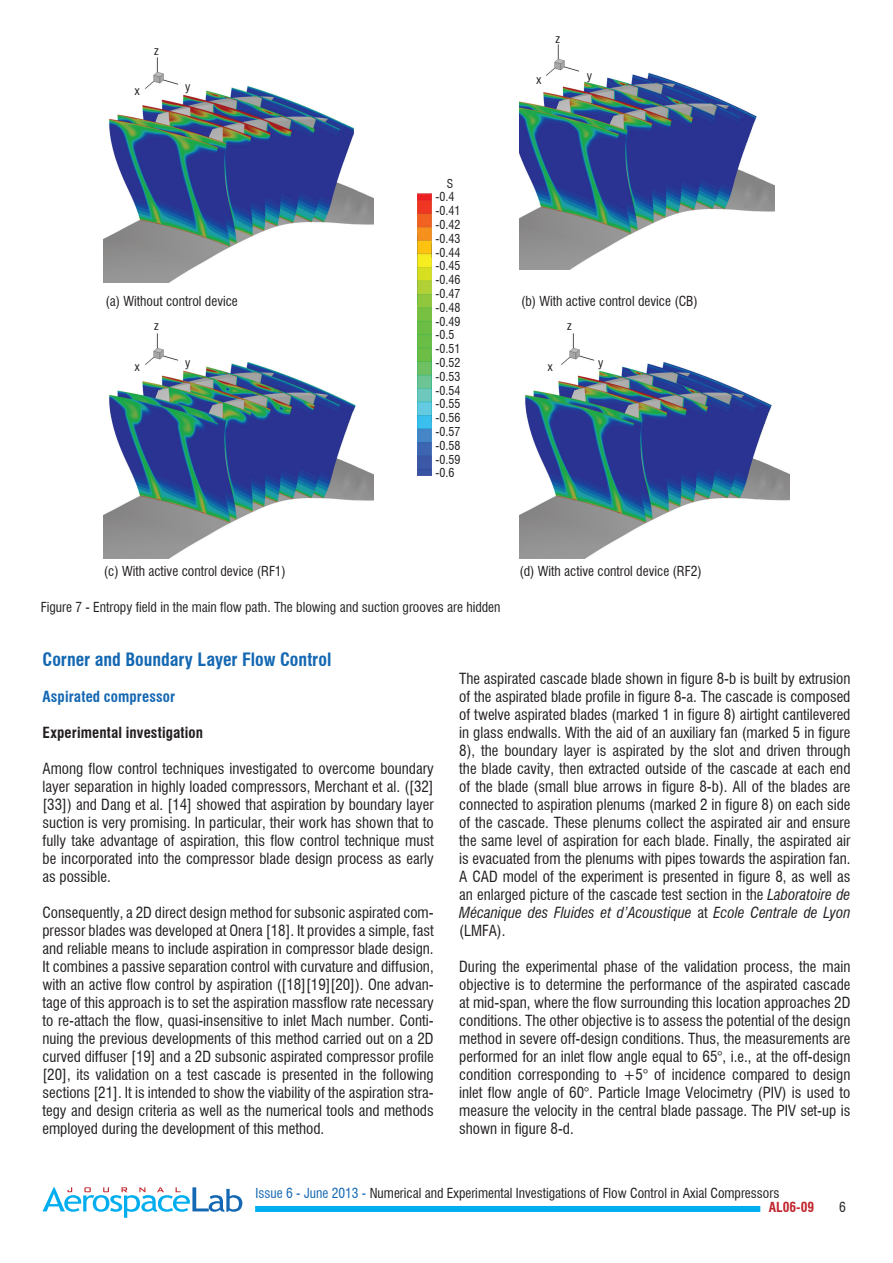
<style>
.page{position:relative;width:893px;height:1263px;background:#fff}
.page>*{position:absolute;margin:0;border:0;box-sizing:border-box;transform-origin:0 0}
.t1{font:700 condensed 18px "Swiss 721 BT";color:#1468b3}
.t2{font:condensed 15px/18px "Swiss 721 BT";color:#231f20;text-align:justify}
.t3{font:700 condensed 15px "Swiss 721 BT";letter-spacing:.01em;color:#231f20}
.t4{font:700 condensed 15px "Swiss 721 BT";letter-spacing:.01em;color:#1468b3}
.t5{font:condensed 13.5px/14.1px "Swiss 721 BT";color:#231f20}
.t6{font:condensed 12px/13.8px "Swiss 721 BT";color:#231f20;text-align:center}
.s1{font-style:italic}
.s2{color:#1468b3}
.s3{font-weight:700;color:#c0262d}
</style>
<div class="page">
<div style="left:255px;top:1206px;width:505px;height:6px;background:#00aeef"></div>
<svg style="left:43px;top:1187px;width:199px;height:31px"></svg>
<img style="left:103px;top:57px;width:270px;height:226px">
<img style="left:520px;top:44px;width:254px;height:226px">
<img style="left:103px;top:333px;width:270px;height:226px">
<img style="left:520px;top:333px;width:270px;height:226px">
<img style="left:418px;top:193px;width:13px;height:282px">
<p class="t6" style="left:135px;top:84px;width:6px">x</p>
<p class="t6" style="left:154px;top:43px;width:6px">z</p>
<p class="t6" style="left:185px;top:80px;width:7px">y</p>
<p class="t6" style="left:536px;top:73px;width:6px">x</p>
<p class="t6" style="left:556px;top:32px;width:6px">z</p>
<p class="t6" style="left:587px;top:69px;width:7px">y</p>
<p class="t6" style="left:435px;top:176px;width:26px">S -0.4 -0.41 -0.42 -0.43 -0.44 -0.45 -0.46 -0.47 -0.48 -0.49 -0.5 -0.51 -0.52 -0.53 -0.54 -0.55 -0.56 -0.57 -0.58 -0.59 -0.6</p>
<p class="t5" style="left:106px;top:294px;width:134px">(a) Without control device</p>
<p class="t5" style="left:521px;top:294px;width:178px">(b) With active control device (CB)</p>
<p class="t6" style="left:567px;top:319px;width:6px">z</p>
<p class="t6" style="left:154px;top:319px;width:6px">z</p>
<p class="t6" style="left:598px;top:355px;width:7px">y</p>
<p class="t6" style="left:185px;top:355px;width:7px">y</p>
<p class="t6" style="left:548px;top:360px;width:6px">x</p>
<p class="t6" style="left:135px;top:360px;width:6px">x</p>
<p class="t5" style="left:104px;top:564px;width:184px">(c) With active control device (RF1)</p>
<p class="t5" style="left:519px;top:564px;width:184px">(d) With active control device (RF2)</p>
<p class="t5" style="left:41px;top:600px;width:461px">Figure 7 - Entropy field in the main flow path. The blowing and suction grooves are hidden</p>
<p class="t1" style="left:43px;top:649px;width:290px">Corner and Boundary Layer Flow Control</p>
<p class="t4" style="left:43px;top:688px;width:134px">Aspirated compressor</p>
<p class="t3" style="left:43px;top:724px;width:162px">Experimental investigation</p>
<p class="t2" style="left:43px;top:760px;width:393px">Among flow control techniques investigated to overcome boundary layer separation in highly loaded compressors, Merchant et al. ([32] [33]) and Dang et al. [14] showed that aspiration by boundary layer suction is very promising. In particular, their work has shown that to fully take advantage of aspiration, this flow control technique must be incorporated into the compressor blade design process as early as possible.</p>
<p class="t2" style="left:43px;top:904px;width:393px">Consequently, a 2D direct design method for subsonic aspirated com&shy;pressor blades was developed at Onera [18]. It provides a simple, fast and reliable means to include aspiration in compressor blade design.<br>It combines a passive separation control with curvature and diffusion, with an active flow control by aspiration ([18][19][20]). One advan&shy;tage of this approach is to set the aspiration massflow rate necessary to re-attach the flow, quasi-insensitive to inlet Mach number. Conti&shy;nuing the previous developments of this method carried out on a 2D curved diffuser [19] and a 2D subsonic aspirated compressor profile [20], its validation on a test cascade is presented in the following sections [21]. It is intended to show the viability of the aspiration stra&shy;tegy and design criteria as well as the numerical tools and methods employed during the development of this method.</p>
<p class="t2" style="left:459px;top:670px;width:393px">The aspirated cascade blade shown in figure 8-b is built by extrusion of the aspirated blade profile in figure 8-a. The cascade is composed of twelve aspirated blades (marked 1 in figure 8) airtight cantilevered in glass endwalls. With the aid of an auxiliary fan (marked 5 in figure 8), the boundary layer is aspirated by the slot and driven through the blade cavity, then extracted outside of the cascade at each end of the blade (small blue arrows in figure 8-b). All of the blades are connected to aspiration plenums (marked 2 in figure 8) on each side of the cascade. These plenums collect the aspirated air and ensure the same level of aspiration for each blade. Finally, the aspirated air is evacuated from the plenums with pipes towards the aspiration fan.<br>A CAD model of the experiment is presented in figure 8, as well as an enlarged picture of the cascade test section in the <span class="s1">Laboratoire de Mécanique des Fluides et d’Acoustique</span> at <span class="s1">Ecole Centrale de Lyon </span>(LMFA).</p>
<p class="t2" style="left:459px;top:958px;width:393px">During the experimental phase of the validation process, the main objective is to determine the performance of the aspirated cascade at mid-span, where the flow surrounding this location approaches 2D conditions. The other objective is to assess the potential of the design method in severe off-design conditions. Thus, the measurements are performed for an inlet flow angle equal to 65°, i.e., at the off-design condition corresponding to +5° of incidence compared to design inlet flow angle of 60°. Particle Image Velocimetry (PIV) is used to measure the velocity in the central blade passage. The PIV set-up is shown in figure 8-d.</p>
<p class="t5" style="left:769px;top:1185px;width:47px;text-indent:-513px"><span class="s2">Issue 6 - June 2013 -</span> Numerical and Experimental Investigations of Flow Control in Axial Compressors<br><span class="s3">AL06-09</span></p>
<p class="t5" style="left:839px;top:1200px;width:8px">6</p>
</div>
